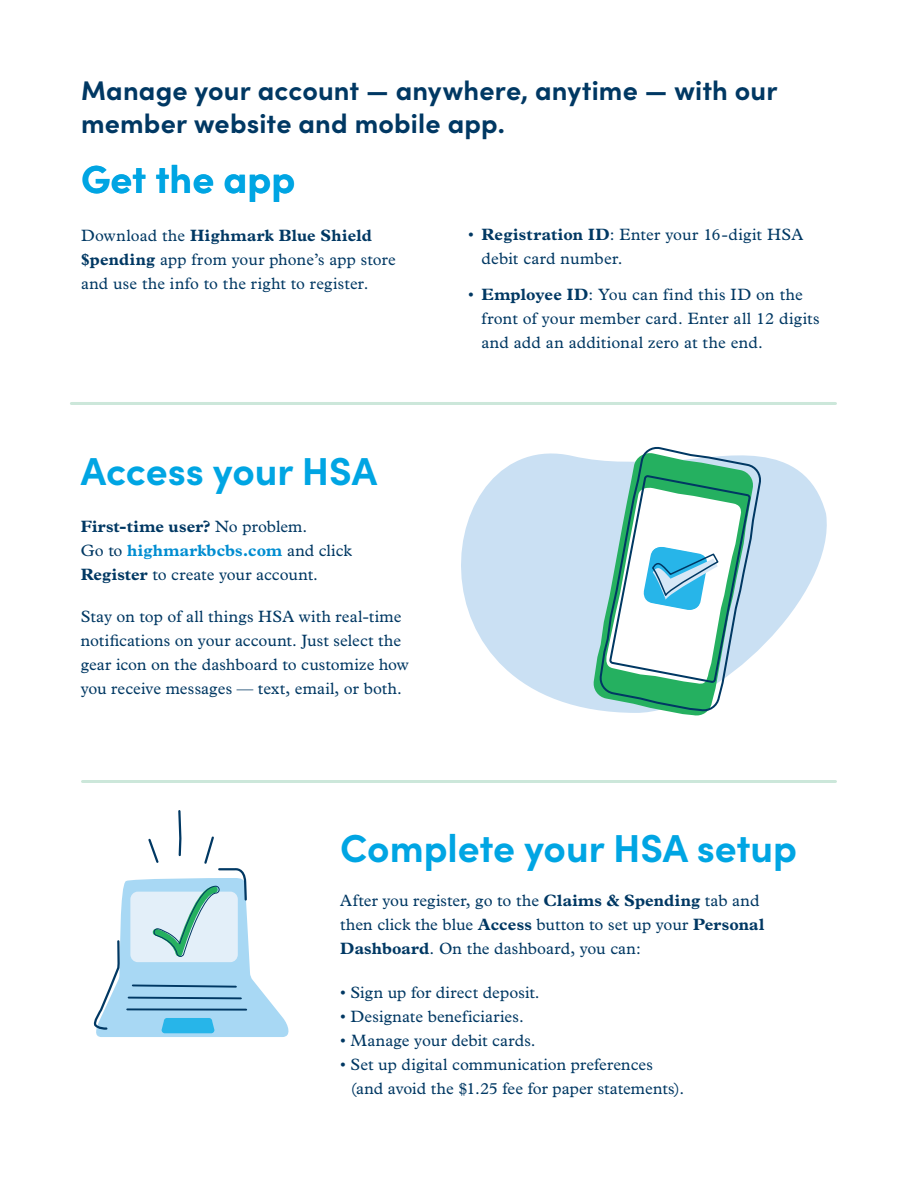
<style>
.page{position:relative;width:918px;height:1188px;background:#fff}
.page>*{position:absolute;margin:0;border:0;box-sizing:border-box;transform-origin:0 0}
.t1{font:700 39px "Sofia Pro";color:#00a5e3}
.section_head{font:700 27px/32.4px "Sofia Pro";letter-spacing:.005em;color:#003863}
.t2{font:16.5px/24px "Plantin MT Pro";letter-spacing:.005em;color:#003863}
.t3{font:700 16.5px "Plantin MT Pro";letter-spacing:.005em;color:#003863}
.s1{font-weight:700}
.s2{font-weight:400}
.s3{font-weight:700;color:#008dd1}
</style>
<div class="page">
<hr style="left:71px;top:402px;width:765px;height:3px;background:#cce7da">
<hr style="left:82px;top:780px;width:754px;height:3px;background:#cce7da">
<svg style="left:93px;top:810px;width:196px;height:227px"></svg>
<svg style="left:461px;top:453px;width:366px;height:256px;fill:#cae0f3"></svg>
<svg style="left:645px;top:446px;width:117px;height:263px;fill:#cae0f3"></svg>
<svg style="left:592px;top:452px;width:162px;height:264px"></svg>
<p class="section_head" style="left:81px;top:73px;width:698px">Manage your account — anywhere, anytime — with our member website and mobile app.</p>
<p class="t1" style="left:81px;top:149px;width:216px">Get the app</p>
<p class="t2" style="left:81px;top:224px;width:316px">Download the <span class="s1">Highmark Blue Shield $pending</span> app from your phone’s app store and use the info to the right to register.</p>
<p class="t1" style="left:81px;top:441px;width:298px">Access your HSA</p>
<p class="t3" style="left:81px;top:517px;width:228px">First-time user? <span class="s2">No problem.</span></p>
<p class="t2" style="left:81px;top:539px;width:273px">Go to <span class="s3">highmarkbcbs.com</span> and click<br><span class="s1">Register</span> to create your account.</p>
<p class="t2" style="left:81px;top:605px;width:330px">Stay on top of all things HSA with real-time notifications on your account. Just select the gear icon on the dashboard to customize how you receive messages — text, email, or both.</p>
<p class="t2" style="left:482px;top:222px;width:323px;text-indent:-14px">• <span class="s1">Registration ID</span>: Enter your 16-digit HSA debit card number.</p>
<p class="t2" style="left:482px;top:282px;width:340px;text-indent:-14px">• <span class="s1">Employee ID</span>: You can find this ID on the front of your member card. Enter all 12 digits and add an additional zero at the end.</p>
<p class="t1" style="left:340px;top:818px;width:458px">Complete your HSA setup</p>
<p class="t2" style="left:340px;top:889px;width:426px">After you register, go to the <span class="s1">Claims &amp; Spending</span> tab and then click the blue <span class="s1">Access</span> button to set up your <span class="s1">Personal<br>Dashboard</span>. On the dashboard, you can:</p>
<p class="t2" style="left:340px;top:981px;width:201px">• Sign up for direct deposit.</p>
<p class="t2" style="left:340px;top:1005px;width:185px">• Designate beneficiaries.</p>
<p class="t2" style="left:340px;top:1029px;width:197px">• Manage your debit cards.</p>
<p class="t2" style="left:351px;top:1053px;width:335px;text-indent:-10px">• Set up digital communication preferences (and avoid the $1.25 fee for paper statements).</p>
</div>
